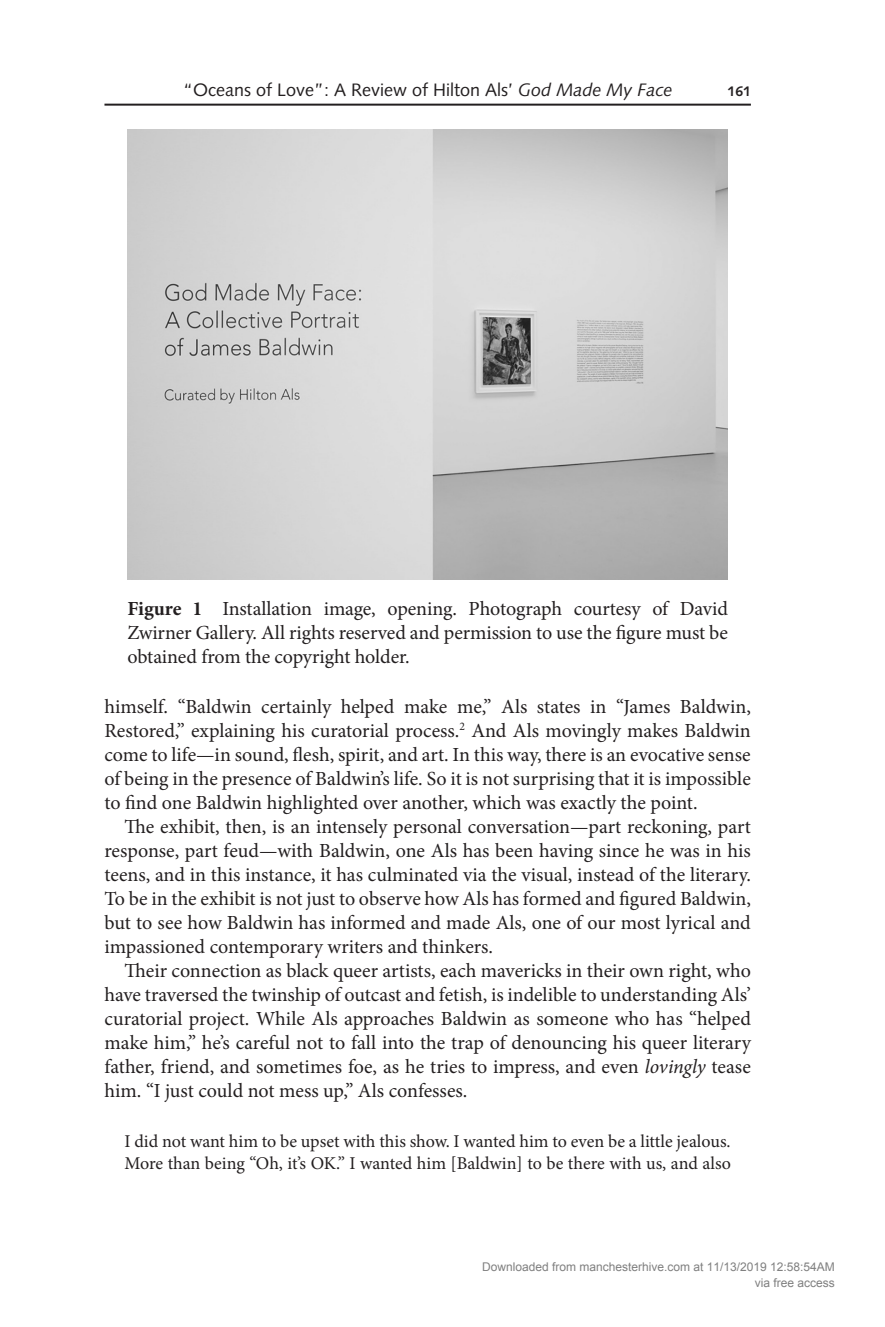
<style>
.page{position:relative;width:885px;height:1327px;background:#fff}
.page>*{position:absolute;margin:0;border:0;box-sizing:border-box;transform-origin:0 0}
.TextInd{font:20px/24px "Minion Pro";letter-spacing:-.005em;color:#231f20;text-align:justify}
.Text{font:20px/24px "Minion Pro";color:#231f20;text-align:justify}
.FigCapt{font:20px/24px "Minion Pro";letter-spacing:-.005em;color:#231f20;text-align:justify}
.Extract3{font:18px/22px "Minion Pro";color:#231f20}
.t1{font:18px "Syntax LT Std";color:#231f20}
.RRH{font:700 14px "Syntax LT Std";color:#231f20}
.t2{font:12px/16px "Arial";color:#808080;text-align:right}
.s1{font-style:italic}
.s2{font-weight:700}
</style>
<div class="page">
<hr style="left:104px;top:104px;width:646px;height:2px;background:#231f20">
<img style="left:127px;top:130px;width:600px;height:450px">
<p class="t1" style="left:183px;top:79px;width:491px">“Oceans of Love”: A Review of Hilton Als’ <span class="s1">God Made My Face</span></p>
<p class="RRH" style="left:727px;top:83px;width:25px">161</p>
<p class="FigCapt" style="left:127px;top:597px;width:602px"><span class="s2">Figure 1</span> Installation image, opening. Photograph courtesy of David Zwirner Gallery. All rights reserved and permission to use the figure must be obtained from the copyright holder.</p>
<p class="Text" style="left:104px;top:694px;width:648px">himself. “Baldwin certainly helped make me,” Als states in “James Baldwin, Restored,” explaining his curatorial process.<sup>2</sup> And Als movingly makes Baldwin come to life—in sound, flesh, spirit, and art. In this way, there is an evocative sense of being in the presence of Baldwin’s life. So it is not surprising that it is impossible to find one Baldwin highlighted over another, which was exactly the point.</p>
<p class="TextInd" style="left:104px;top:814px;width:648px;text-indent:20px">The exhibit, then, is an intensely personal conversation—part reckoning, part response, part feud—with Baldwin, one Als has been having since he was in his teens, and in this instance, it has culminated via the visual, instead of the literary.<br>To be in the exhibit is not just to observe how Als has formed and figured Baldwin, but to see how Baldwin has informed and made Als, one of our most lyrical and impassioned contemporary writers and thinkers.</p>
<p class="TextInd" style="left:104px;top:958px;width:648px;text-indent:20px">Their connection as black queer artists, each mavericks in their own right, who have traversed the twinship of outcast and fetish, is indelible to understanding Als’ curatorial project. While Als approaches Baldwin as someone who has “helped make him,” he’s careful not to fall into the trap of denouncing his queer literary father, friend, and sometimes foe, as he tries to impress, and even <span class="s1">lovingly</span> tease him. “I just could not mess up,” Als confesses.</p>
<p class="Extract3" style="left:124px;top:1130px;width:608px">I did not want him to be upset with this show. I wanted him to even be a little jealous.<br>More than being “Oh, it’s OK.” I wanted him [Baldwin] to be there with us, and also</p>
<p class="t2" style="left:482px;top:1260px;width:354px">Downloaded from manchesterhive.com at 11/13/2019 12:58:54AM via free access</p>
</div>
